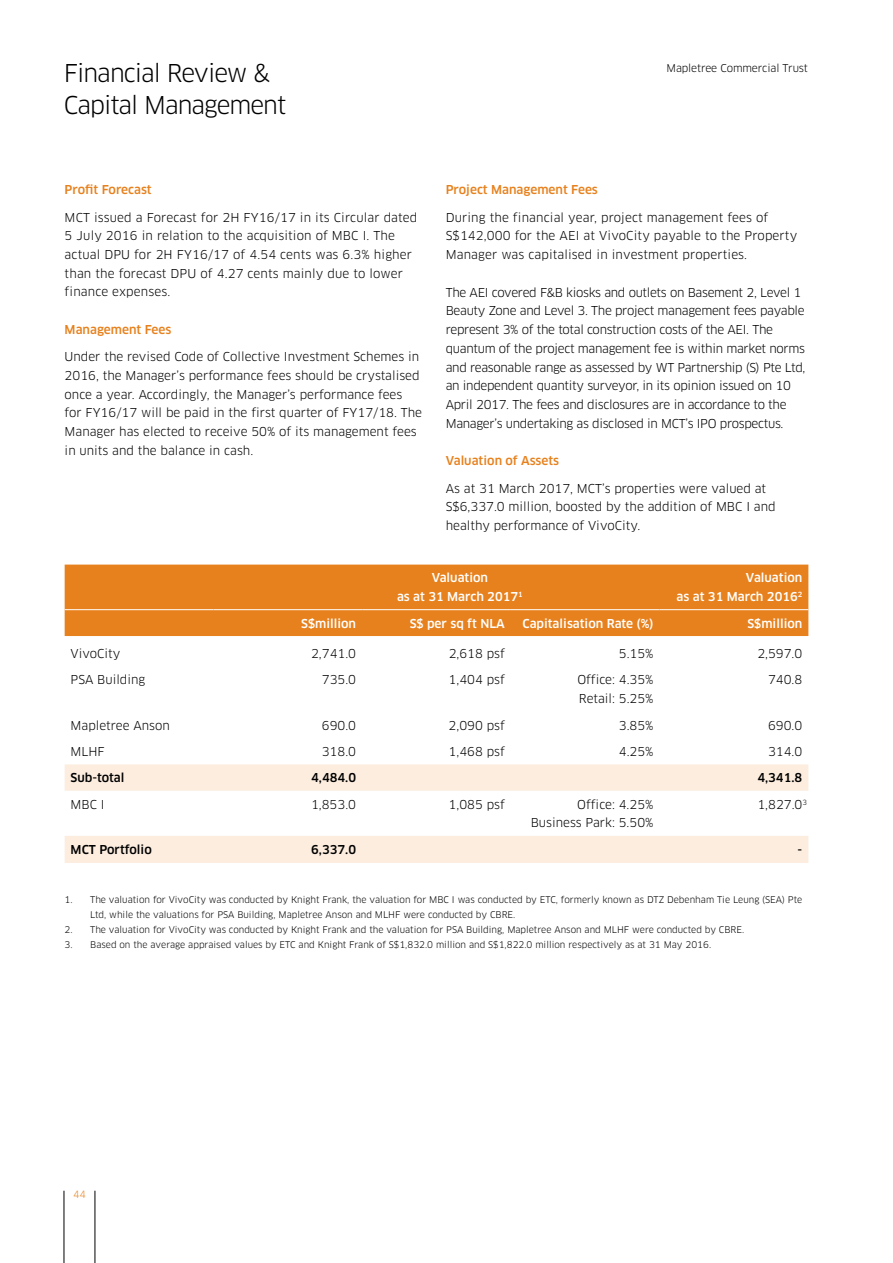
<style>
.page{position:relative;width:893px;height:1263px;background:#fff}
.page>*{position:absolute;margin:0;border:0;box-sizing:border-box;transform-origin:0 0}
.t1{font:24px/31.5px "Clan";letter-spacing:-.04em;color:#000}
.t2{font:12px/18.8px "Clan";color:#000}
.t3{font:12px/18.8px "Clan";letter-spacing:-.025em;color:#000}
.t4{font:500 12px/18.8px "Clan";color:#fff;text-align:center}
.t5{font:500 12px "Clan";color:#e7811d}
.t6{font:500 12px "Clan";color:#000}
.t7{font:10.5px "Clan";letter-spacing:-.01em;color:#000}
.t8{font:9.75px "Clan";color:#e7811d}
.t9{font:9px/15px "Clan";color:#000}
</style>
<div class="page">
<div style="left:65px;top:565px;width:743px;height:71px;background:#e7811d"></div>
<svg style="left:65px;top:764px;width:743px;height:99px;fill:#fceddf"></svg>
<hr style="left:65px;top:609px;width:148px;height:1px;background:#fff">
<hr style="left:213px;top:609px;width:149px;height:1px;background:#fff">
<hr style="left:362px;top:609px;width:149px;height:1px;background:#fff">
<hr style="left:511px;top:609px;width:149px;height:1px;background:#fff">
<hr style="left:660px;top:609px;width:148px;height:1px;background:#fff">
<hr style="left:64px;top:1191px;width:1px;height:72px;background:#000">
<hr style="left:95px;top:1191px;width:1px;height:72px;background:#000">
<h1 class="t1" style="left:64px;top:58px;width:224px">Financial Review &amp;<br>Capital Management</h1>
<p class="t7" style="left:666px;top:62px;width:143px">Mapletree Commercial Trust</p>
<p class="t5" style="left:65px;top:182px;width:88px">Profit Forecast</p>
<p class="t2" style="left:65px;top:208px;width:354px">MCT issued a Forecast for 2H FY16/17 in its Circular dated 5 July 2016 in relation to the acquisition of MBC I. The actual DPU for 2H FY16/17 of 4.54 cents was 6.3% higher than the forecast DPU of 4.27 cents mainly due to lower finance expenses.</p>
<p class="t5" style="left:65px;top:322px;width:108px">Management Fees</p>
<p class="t2" style="left:65px;top:348px;width:359px">Under the revised Code of Collective Investment Schemes in 2016, the Manager’s performance fees should be crystalised once a year. Accordingly, the Manager’s performance fees for FY16/17 will be paid in the first quarter of FY17/18. The Manager has elected to receive 50% of its management fees in units and the balance in cash.</p>
<p class="t5" style="left:446px;top:182px;width:154px">Project Management Fees</p>
<p class="t2" style="left:446px;top:208px;width:353px">During the financial year, project management fees of<br>S$142,000 for the AEI at VivoCity payable to the Property<br>Manager was capitalised in investment properties.</p>
<p class="t3" style="left:446px;top:283px;width:361px">The AEI covered F&amp;B kiosks and outlets on Basement 2, Level 1<br>Beauty Zone and Level 3. The project management fees payable represent 3% of the total construction costs of the AEI. The quantum of the project management fee is within market norms and reasonable range as assessed by WT Partnership (S) Pte Ltd, an independent quantity surveyor, in its opinion issued on 10<br>April 2017. The fees and disclosures are in accordance to the Manager’s undertaking as disclosed in MCT’s IPO prospectus.</p>
<p class="t5" style="left:446px;top:453px;width:115px">Valuation of Assets</p>
<p class="t2" style="left:446px;top:479px;width:331px">As at 31 March 2017, MCT’s properties were valued at<br>S$6,337.0 million, boosted by the addition of MBC I and healthy performance of VivoCity.</p>
<p class="t4" style="left:397px;top:569px;width:127px">Valuation<br>as at 31 March 2017<sup>1</sup></p>
<p class="t4" style="left:677px;top:569px;width:127px;text-align:right">Valuation<br>as at 31 March 2016<sup>2</sup></p>
<p class="t4" style="left:301px;top:614px;width:57px">S$million</p>
<p class="t4" style="left:410px;top:614px;width:97px">S$ per sq ft NLA</p>
<p class="t4" style="left:522px;top:614px;width:133px">Capitalisation Rate (%)</p>
<p class="t4" style="left:747px;top:614px;width:57px">S$million</p>
<p class="t2" style="left:71px;top:644px;width:51px">VivoCity</p>
<p class="t2" style="left:311px;top:644px;width:47px">2,741.0</p>
<p class="t2" style="left:449px;top:644px;width:58px">2,618 psf</p>
<p class="t2" style="left:619px;top:644px;width:36px">5.15%</p>
<p class="t2" style="left:757px;top:644px;width:47px">2,597.0</p>
<p class="t2" style="left:71px;top:671px;width:76px">PSA Building</p>
<p class="t2" style="left:322px;top:671px;width:36px">735.0</p>
<p class="t2" style="left:449px;top:671px;width:58px">1,404 psf</p>
<p class="t2" style="left:577px;top:671px;width:78px">Office: 4.35%<br>Retail: 5.25%</p>
<p class="t2" style="left:768px;top:671px;width:36px">740.8</p>
<p class="t2" style="left:71px;top:716px;width:101px">Mapletree Anson</p>
<p class="t2" style="left:322px;top:716px;width:36px">690.0</p>
<p class="t2" style="left:449px;top:716px;width:58px">2,090 psf</p>
<p class="t2" style="left:619px;top:716px;width:36px">3.85%</p>
<p class="t2" style="left:768px;top:716px;width:36px">690.0</p>
<p class="t2" style="left:71px;top:742px;width:36px">MLHF</p>
<p class="t2" style="left:322px;top:742px;width:36px">318.0</p>
<p class="t2" style="left:449px;top:742px;width:58px">1,468 psf</p>
<p class="t2" style="left:619px;top:742px;width:36px">4.25%</p>
<p class="t2" style="left:768px;top:742px;width:36px">314.0</p>
<p class="t6" style="left:71px;top:770px;width:55px">Sub-total</p>
<p class="t6" style="left:311px;top:770px;width:46px">4,484.0</p>
<p class="t6" style="left:757px;top:770px;width:46px">4,341.8</p>
<p class="t2" style="left:71px;top:795px;width:36px">MBC I</p>
<p class="t2" style="left:311px;top:795px;width:47px">1,853.0</p>
<p class="t2" style="left:449px;top:795px;width:58px">1,085 psf</p>
<p class="t2" style="left:531px;top:795px;width:124px;text-align:right">Office: 4.25%<br>Business Park: 5.50%</p>
<p class="t2" style="left:757px;top:795px;width:51px">1,827.0<sup>3</sup></p>
<p class="t6" style="left:71px;top:842px;width:83px">MCT Portfolio</p>
<p class="t6" style="left:311px;top:842px;width:46px">6,337.0</p>
<p class="t6" style="left:798px;top:842px;width:6px">-</p>
<p class="t9" style="left:90px;top:892px;width:714px;text-indent:-26px">1. The valuation for VivoCity was conducted by Knight Frank, the valuation for MBC I was conducted by ETC, formerly known as DTZ Debenham Tie Leung (SEA) Pte<br>Ltd, while the valuations for PSA Building, Mapletree Anson and MLHF were conducted by CBRE.</p>
<p class="t9" style="left:65px;top:922px;width:681px">2. The valuation for VivoCity was conducted by Knight Frank and the valuation for PSA Building, Mapletree Anson and MLHF were conducted by CBRE.</p>
<p class="t9" style="left:65px;top:937px;width:648px">3. Based on the average appraised values by ETC and Knight Frank of S$1,832.0 million and S$1,822.0 million respectively as at 31 May 2016.</p>
<p class="t8" style="left:73px;top:1189px;width:14px">44</p>
</div>
